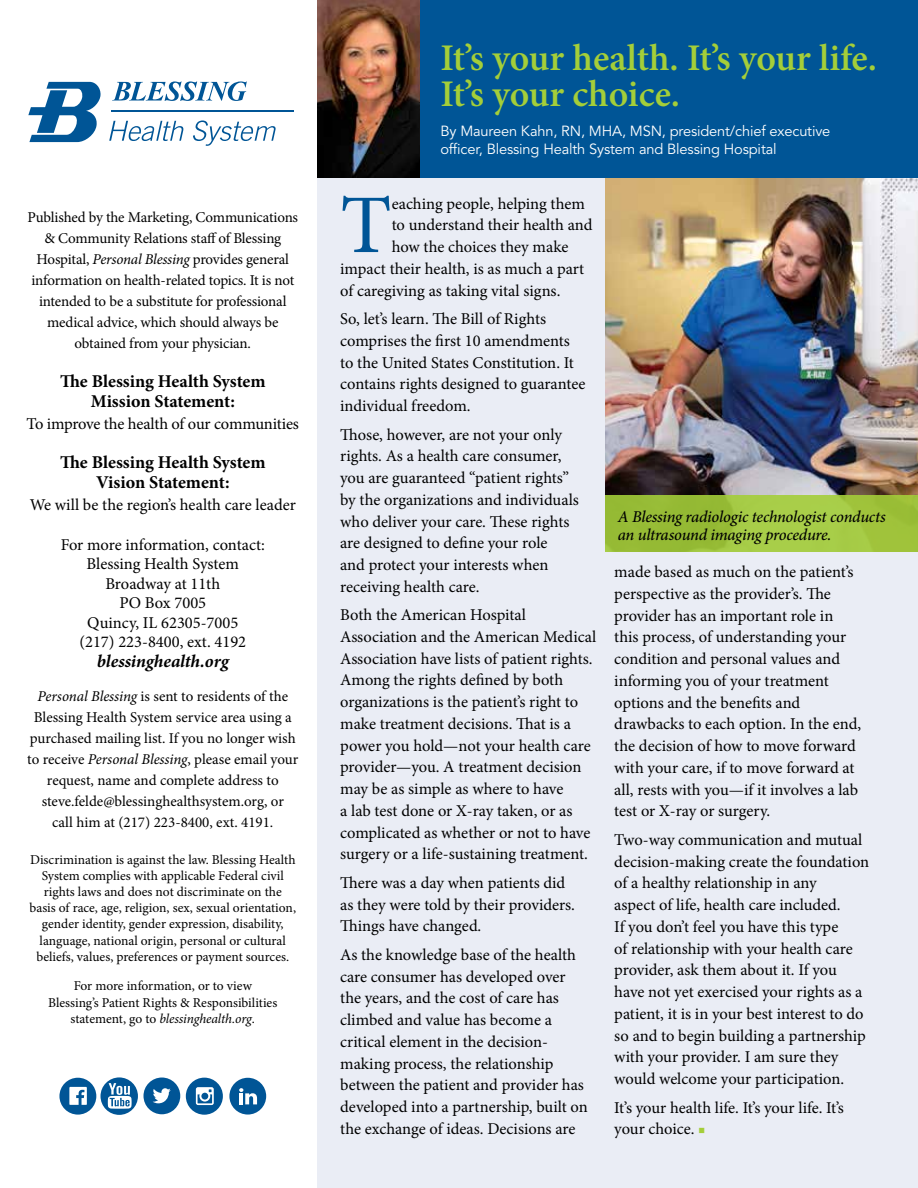
<style>
.page{position:relative;width:918px;height:1188px;background:#fff}
.page>*{position:absolute;margin:0;border:0;box-sizing:border-box;transform-origin:0 0}
.t1{font:83.4px "Minion Pro";color:#005596}
.t2{font:600 37.65px/36.6px "Minion Pro";letter-spacing:-.005em;color:#a4ce39}
.t3{font:700 18px/19.5px "Minion Pro";letter-spacing:-.005em;color:#000;text-align:center}
.t4{font:italic 700 18px "Minion Pro";letter-spacing:-.005em;color:#000}
.t5{font:16.5px/21.8px "Minion Pro";letter-spacing:-.005em;color:#000}
.t6{font:italic 500 16.5px/18px "Minion Pro";letter-spacing:-.02em;color:#000}
.t7{font:15px/21px "Minion Pro";letter-spacing:-.01em;color:#000;text-align:center}
.t8{font:14.7px/17.5px "Avenir LT Std";letter-spacing:-.01em;color:#fff}
.t9{font:13.5px/16.2px "Minion Pro";color:#000;text-align:center}
.s1{font-style:italic}
.s2{font-size:18px;color:#a4ce39}
</style>
<div class="page">
<div style="left:318px;top:0;width:600px;height:1188px;background:#eaedf5"></div>
<svg style="left:28px;top:82px;width:73px;height:60px"></svg>
<svg style="left:112px;top:81px;width:135px;height:20px"></svg>
<hr style="left:112px;top:110px;width:182px;height:1px;background:#005596">
<svg style="left:109px;top:121px;width:74px;height:20px"></svg>
<svg style="left:193px;top:121px;width:83px;height:25px"></svg>
<img style="left:605px;top:178px;width:313px;height:318px">
<div style="left:605px;top:496px;width:313px;height:56px;background:linear-gradient(to bottom,#9dc23c,#9fc53f)"></div>
<div style="left:101px;top:1077px;width:37px;height:38px;background:#005596;border-radius:50%"></div>
<svg style="left:108px;top:1083px;width:24px;height:26px"></svg>
<div style="left:186px;top:1078px;width:37px;height:37px;background:#005596;border-radius:50%"></div>
<svg style="left:196px;top:1087px;width:18px;height:18px"></svg>
<svg style="left:59px;top:1078px;width:37px;height:37px"></svg>
<div style="left:144px;top:1078px;width:36px;height:36px;background:#005596;border-radius:50%"></div>
<svg style="left:153px;top:1088px;width:18px;height:15px"></svg>
<div style="left:229px;top:1078px;width:37px;height:37px;background:#005596;border-radius:50%"></div>
<svg style="left:239px;top:1088px;width:18px;height:16px"></svg>
<div style="left:318px;top:0;width:600px;height:178px;background:#005596"></div>
<img style="left:318px;top:0;width:101px;height:178px">
<p class="t7" style="left:27px;top:206px;width:272px">Published by the Marketing, Communications &amp; Community Relations staff of Blessing Hospital, <span class="s1">Personal Blessing</span> provides general information on health-related topics. It is not intended to be a substitute for professional medical advice, which should always be obtained from your physician.</p>
<p class="t3" style="left:60px;top:372px;width:207px">The Blessing Health System<br>Mission Statement:</p>
<p class="t5" style="left:27px;top:413px;width:274px">To improve the health of our communities</p>
<p class="t3" style="left:60px;top:453px;width:207px">The Blessing Health System<br>Vision Statement:</p>
<p class="t5" style="left:30px;top:494px;width:268px">We will be the region’s health care leader</p>
<p class="t5" style="left:61px;top:535px;width:206px;line-height:19.5px;text-align:center">For more information, contact:<br>Blessing Health System<br>Broadway at 11th<br>PO Box 7005<br>Quincy, IL 62305-7005<br>(217) 223-8400, ext. 4192</p>
<p class="t4" style="left:97px;top:648px;width:134px">blessinghealth.org</p>
<p class="t7" style="left:27px;top:686px;width:273px"><span class="s1">Personal Blessing</span> is sent to residents of the Blessing Health System service area using a purchased mailing list. If you no longer wish to receive <span class="s1">Personal Blessing</span>, please email your request, name and complete address to steve.felde@blessinghealthsystem.org, or<br>call him at (217) 223-8400, ext. 4191.</p>
<p class="t9" style="left:30px;top:851px;width:268px">Discrimination is against the law. Blessing Health System complies with applicable Federal civil rights laws and does not discriminate on the basis of race, age, religion, sex, sexual orientation, gender identity, gender expression, disability, language, national origin, personal or cultural beliefs, values, preferences or payment sources.</p>
<p class="t9" style="left:48px;top:978px;width:231px">For more information, or to view<br>Blessing’s Patient Rights &amp; Responsibilities statement, go to <span class="s1">blessinghealth.org</span>.</p>
<h2 class="t2" style="left:440px;top:39px;width:438px">It’s your health. It’s your life.<br>It’s your choice.</h2>
<p class="t8" style="left:440px;top:123px;width:391px">By Maureen Kahn, RN, MHA, MSN, president/chief executive officer, Blessing Health System and Blessing Hospital</p>
<h1 class="t1" style="left:340px;top:170px;width:53px">T</h1>
<p class="t5" style="left:392px;top:192px;width:195px">eaching people, helping them</p>
<p class="t5" style="left:392px;top:214px;width:202px">to understand their health and</p>
<p class="t5" style="left:392px;top:236px;width:178px">how the choices they make</p>
<p class="t5" style="left:340px;top:258px;width:245px">impact their health, is as much a part</p>
<p class="t5" style="left:340px;top:279px;width:222px">of caregiving as taking vital signs.</p>
<p class="t5" style="left:340px;top:308px;width:247px">So, let’s learn. The Bill of Rights comprises the first 10 amendments to the United States Constitution. It contains rights designed to guarantee individual freedom.</p>
<p class="t5" style="left:340px;top:423px;width:240px">Those, however, are not your only rights. As a health care consumer, you are guaranteed “patient rights” by the organizations and individuals who deliver your care. These rights are designed to define your role<br>and protect your interests when receiving health care.</p>
<p class="t5" style="left:340px;top:604px;width:258px">Both the American Hospital Association and the American Medical Association have lists of patient rights.<br>Among the rights defined by both organizations is the patient’s right to make treatment decisions. That is a power you hold—not your health care provider—you. A treatment decision may be as simple as where to have<br>a lab test done or X-ray taken, or as complicated as whether or not to have surgery or a life-sustaining treatment.</p>
<p class="t5" style="left:340px;top:872px;width:236px">There was a day when patients did as they were told by their providers.<br>Things have changed.</p>
<p class="t5" style="left:340px;top:944px;width:249px">As the knowledge base of the health care consumer has developed over the years, and the cost of care has climbed and value has become a critical element in the decision&shy;making process, the relationship between the patient and provider has developed into a partnership, built on the exchange of ideas. Decisions are</p>
<p class="t6" style="left:618px;top:507px;width:270px">A Blessing radiologic technologist conducts an ultrasound imaging procedure.</p>
<p class="t5" style="left:614px;top:561px;width:248px">made based as much on the patient’s perspective as the provider’s. The provider has an important role in this process, of understanding your condition and personal values and informing you of your treatment options and the benefits and drawbacks to each option. In the end, the decision of how to move forward with your care, if to move forward at all, rests with you—if it involves a lab test or X-ray or surgery.</p>
<p class="t5" style="left:614px;top:829px;width:256px">Two-way communication and mutual decision-making create the foundation of a healthy relationship in any<br>aspect of life, health care included.<br>If you don’t feel you have this type<br>of relationship with your health care provider, ask them about it. If you have not yet exercised your rights as a patient, it is in your best interest to do so and to begin building a partnership with your provider. I am sure they would welcome your participation.</p>
<p class="t5" style="left:614px;top:1097px;width:231px">It’s your health life. It’s your life. It’s your choice. <span class="s2">■</span></p>
</div>
